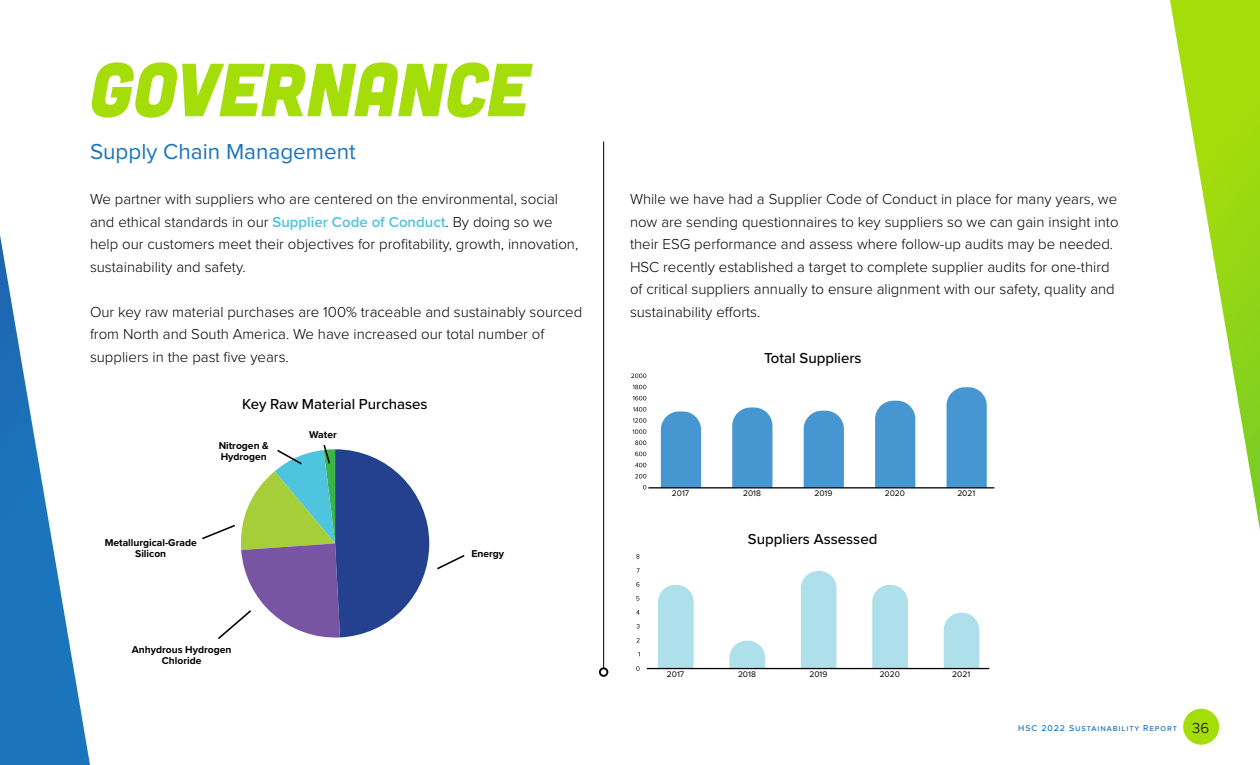
<style>
.page{position:relative;width:1260px;height:765px;background:#fff}
.page>*{position:absolute;margin:0;border:0;box-sizing:border-box;transform-origin:0 0}
.t1{font:italic 75px "Cubano Sharp";color:#a5dd0a}
.t2{font:22.5px "Proxima Nova";color:#1c75bc}
.Paragraph_Style{font:300 15px/22.5px "Proxima Nova";color:#000}
.t3{font:500 15px "Proxima Nova";color:#000}
.graph{font:700 10.25px/11.1px "Proxima Nova";color:#000;text-align:center}
.t4{font:500 8.75px "Proxima Nova";letter-spacing:.1em;color:#1c75bc}
.t5{font:8.5px "Proxima Nova";color:#000}
.s1{font-weight:600;color:#50c4de}
.s2{font-weight:300;font-size:15px;color:#000}
</style>
<div class="page">
<div style="left:1183px;top:709px;width:36px;height:36px;background:#a5dd0a;border-radius:50%"></div>
<svg style="left:0;top:235px;width:90px;height:530px"></svg>
<svg style="left:1170px;top:0;width:90px;height:530px"></svg>
<hr style="left:603px;top:142px;width:1px;height:526px;background:#000">
<div style="left:599px;top:667px;width:9px;height:10px;border:2px solid #000;border-radius:50%"></div>
<svg style="left:636px;top:666px;width:4px;height:5px"></svg>
<svg style="left:636px;top:624px;width:4px;height:4px"></svg>
<svg style="left:636px;top:610px;width:4px;height:4px"></svg>
<svg style="left:636px;top:596px;width:3px;height:5px"></svg>
<svg style="left:636px;top:582px;width:3px;height:5px"></svg>
<svg style="left:636px;top:554px;width:3px;height:5px"></svg>
<svg style="left:647px;top:571px;width:342px;height:97px"></svg>
<hr style="left:647px;top:668px;width:342px;height:1px;background:#000">
<svg style="left:631px;top:374px;width:16px;height:4px"></svg>
<svg style="left:633px;top:385px;width:361px;height:105px"></svg>
<hr style="left:648px;top:487px;width:346px;height:1px;background:#000">
<svg style="left:437px;top:555px;width:28px;height:15px"></svg>
<svg style="left:202px;top:445px;width:227px;height:194px"></svg>
<p class="t1" style="left:90px;top:41px;width:441px">GOVERNANCE</p>
<p class="t2" style="left:90px;top:135px;width:267px">Supply Chain Management</p>
<p class="Paragraph_Style" style="left:90px;top:187px;width:490px">We partner with suppliers who are centered on the environmental, social and ethical standards in our <span class="s1">Supplier Code of Conduct</span>. By doing so we help our customers meet their objectives for profitability, growth, innovation, sustainability and safety.</p>
<p class="Paragraph_Style" style="left:90px;top:300px;width:494px">Our key raw material purchases are 100% traceable and sustainably sourced from North and South America. We have increased our total number of suppliers in the past five years.</p>
<p class="t3" style="left:242px;top:393px;width:187px">Key Raw Material Purchases</p>
<p class="graph" style="left:219px;top:439px;width:52px;text-align:left">Nitrogen &amp;<br>Hydrogen</p>
<p class="graph" style="left:105px;top:536px;width:94px">Metallurgical-Grade<br>Silicon</p>
<p class="graph" style="left:132px;top:644px;width:101px">Anhydrous Hydrogen<br>Chloride</p>
<p class="graph" style="left:309px;top:429px;width:29px">Water</p>
<p class="graph" style="left:472px;top:548px;width:34px">Energy</p>
<p class="Paragraph_Style" style="left:630px;top:187px;width:490px">While we have had a Supplier Code of Conduct in place for many years, we now are sending questionnaires to key suppliers so we can gain insight into their ESG performance and assess where follow-up audits may be needed.<br>HSC recently established a target to complete supplier audits for one-third of critical suppliers annually to ensure alignment with our safety, quality and sustainability efforts.</p>
<p class="t3" style="left:764px;top:346px;width:99px">Total Suppliers</p>
<p class="t5" style="left:672px;top:487px;width:19px">2017</p>
<p class="t5" style="left:743px;top:487px;width:19px">2018</p>
<p class="t5" style="left:814px;top:487px;width:19px">2019</p>
<p class="t5" style="left:885px;top:487px;width:22px">2020</p>
<p class="t5" style="left:957px;top:487px;width:19px">2021</p>
<p class="t3" style="left:748px;top:527px;width:131px">Suppliers Assessed</p>
<p class="t5" style="left:667px;top:668px;width:19px">2017</p>
<p class="t5" style="left:738px;top:668px;width:19px">2018</p>
<p class="t5" style="left:809px;top:668px;width:19px">2019</p>
<p class="t5" style="left:880px;top:668px;width:22px">2020</p>
<p class="t5" style="left:952px;top:668px;width:19px">2021</p>
<p class="t4" style="left:1018px;top:722px;width:192px">HSC 2022 Sustainability Report <span class="s2">36</span></p>
</div>
